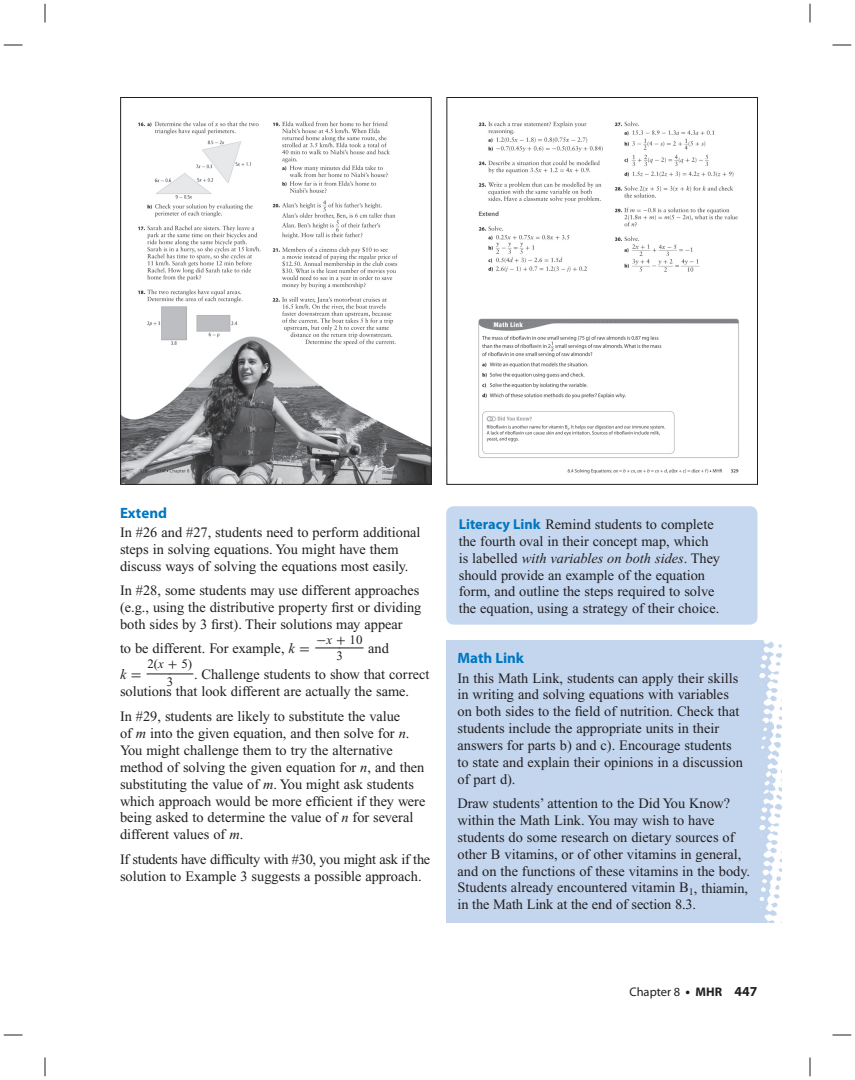
<style>
.page{position:relative;width:855px;height:1080px;background:#fff}
.page>*{position:absolute;margin:0;border:0;box-sizing:border-box;transform-origin:0 0}
.t1{font:19.38px "Times New Roman";color:#231f20;scale:2.36 1}
.t2{font:700 15px "Myriad Pro";color:#0077c0}
.t3{font:14.38px/16.9px "Times New Roman";color:#231f20}
.t4{font:13px/17.6px "Times New Roman";color:#231f20;text-align:center}
.t5{font:13px "Uni Math";color:#231f20}
.t6{font:12.5px "Myriad Pro";color:#231f20}
.s1{font-style:italic}
.s2{font-family:"Uni Math"}
.s3{font-family:"Times New Roman";font-style:italic}
.s4{font-family:"Times New Roman"}
.s5{font-family:"Myriad Pro";font-weight:700;color:#0077c0}
.s6{font-weight:700;font-size:13.75px}
.s7{font-weight:700}
</style>
<div class="page">
<img style="left:122px;top:121px;width:308px;height:362px">
<div style="left:120px;top:97px;width:312px;height:388px;border:1px solid #231f20"></div>
<img style="left:478px;top:121px;width:261px;height:353px">
<div style="left:447px;top:97px;width:311px;height:388px;border:1px solid #231f20"></div>
<div style="left:446px;top:506px;width:312px;height:119px;background:#c6d8ef;border-radius:8px"></div>
<div style="left:446px;top:641px;width:335px;height:282px;background:#c4d6ee"></div>
<svg style="left:4px;top:44px;width:18px;height:2px"></svg>
<svg style="left:832px;top:44px;width:19px;height:2px"></svg>
<svg style="left:4px;top:1034px;width:18px;height:2px"></svg>
<svg style="left:832px;top:1034px;width:19px;height:2px"></svg>
<svg style="left:44px;top:4px;width:2px;height:18px"></svg>
<svg style="left:44px;top:1058px;width:2px;height:18px"></svg>
<svg style="left:809px;top:4px;width:2px;height:18px"></svg>
<svg style="left:809px;top:1058px;width:2px;height:18px"></svg>
<p class="t2" style="left:120px;top:507px;width:49px">Extend</p>
<p class="t3" style="left:120px;top:525px;width:302px">In #26 and #27, students need to perform additional steps in solving equations. You might have them discuss ways of solving the equations most easily.</p>
<p class="t3" style="left:120px;top:583px;width:303px">In #28, some students may use different approaches (e.g., using the distributive property first or dividing both sides by 3 first). Their solutions may appear</p>
<p class="t3" style="left:120px;top:641px;width:271px">to be different. For example, <span class="s1">k</span> <span class="s2">=</span> <sup>__</sup>and</p>
<p class="t5" style="left:316px;top:635px;width:48px">-<span class="s3">x</span> + <span class="s4">10</span></p>
<p class="t4" style="left:336px;top:648px;width:8px">3</p>
<p class="t4" style="left:148px;top:656px;width:46px">2(<span class="s1">x</span> <span class="s2">+</span> 5)<br>3</p>
<h1 class="t1" style="left:120px;top:659px;width:32px"><sub>k</sub> <sub>=</sub> __</h1>
<p class="t3" style="left:120px;top:667px;width:311px;text-indent:74px">. Challenge students to show that correct solutions that look different are actually the same.</p>
<p class="t3" style="left:120px;top:709px;width:307px">In #29, students are likely to substitute the value<br>of <span class="s1">m</span> into the given equation, and then solve for <span class="s1">n</span>.<br>You might challenge them to try the alternative method of solving the given equation for <span class="s1">n</span>, and then substituting the value of <span class="s1">m</span>. You might ask students which approach would be more efficient if they were being asked to determine the value of <span class="s1">n</span> for several different values of <span class="s1">m</span>.</p>
<p class="t3" style="left:120px;top:852px;width:312px">If students have difficulty with #30, you might ask if the solution to Example 3 suggests a possible approach.</p>
<p class="t3" style="left:459px;top:517px;width:263px"><span class="s5">Literacy Link</span> Remind students to complete the fourth oval in their concept map, which is labelled <span class="s1">with variables on both sides</span>. They should provide an example of the equation form, and outline the steps required to solve the equation, using a strategy of their choice.</p>
<p class="t2" style="left:458px;top:652px;width:68px">Math Link</p>
<p class="t3" style="left:458px;top:671px;width:287px">In this Math Link, students can apply their skills in writing and solving equations with variables on both sides to the field of nutrition. Check that students include the appropriate units in their answers for parts b) and c). Encourage students to state and explain their opinions in a discussion of part d).</p>
<p class="t3" style="left:458px;top:796px;width:294px">Draw students’ attention to the Did You Know? within the Math Link. You may wish to have students do some research on dietary sources of other B vitamins, or of other vitamins in general, and on the functions of these vitamins in the body.<br>Students already encountered vitamin B<sub>1</sub>, thiamin, in the Math Link at the end of section 8.3.</p>
<p class="t6" style="left:629px;top:987px;width:130px">Chapter 8 <span class="s6">•</span> <span class="s7">MHR</span> <span class="s6">447</span></p>
</div>
